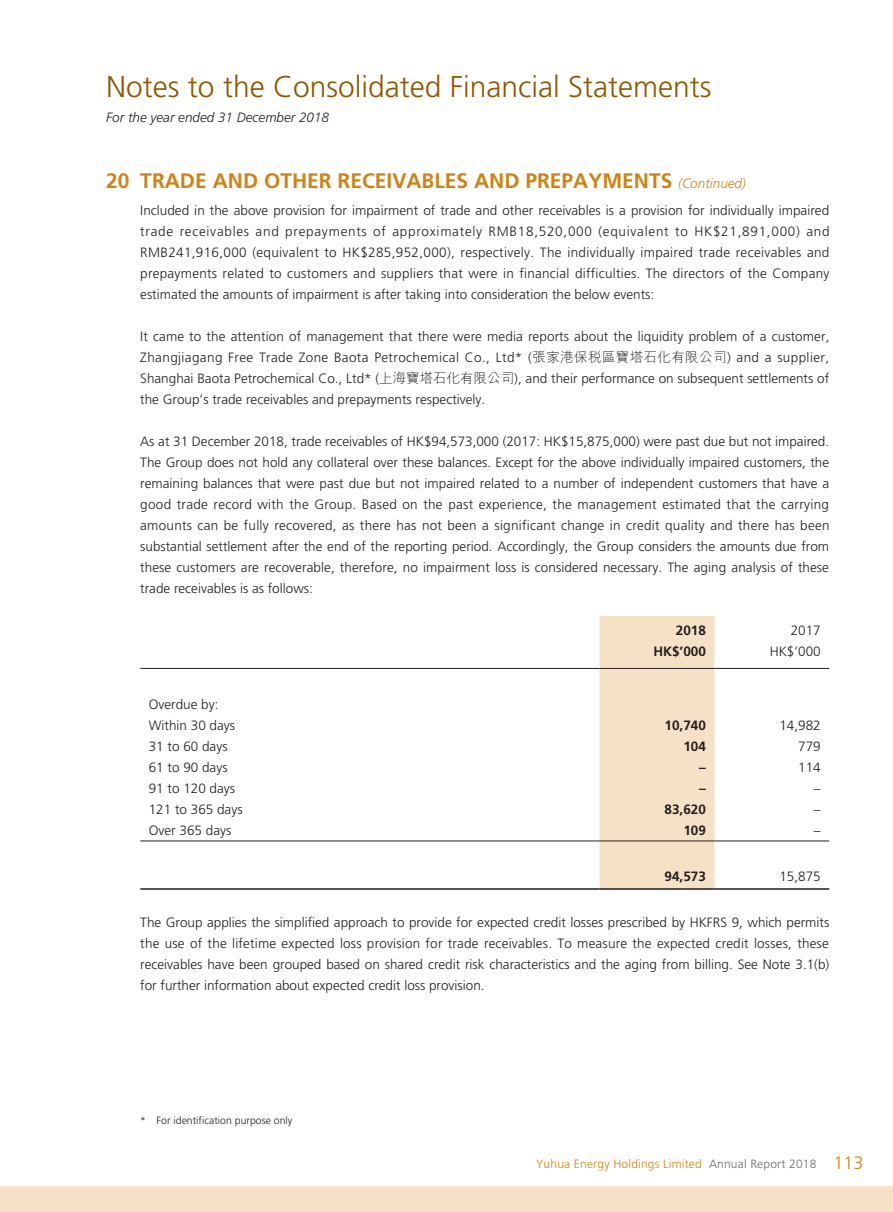
<style>
.page{position:relative;width:893px;height:1212px;background:#fff}
.page>*{position:absolute;margin:0;border:0;box-sizing:border-box;transform-origin:0 0}
.t1{font:300 30px "Frutiger LT Std";color:#8e5800}
._01_H1{font:700 21px "Frutiger LT Std";color:#d08315}
._00_txt{font:300 13.5px/21px "Frutiger LT Std";color:#231f20;text-align:justify}
._50_Table_txt{font:300 13.5px "Frutiger LT Std";color:#231f20}
._50_Table_txt-2{font:700 13.5px "Frutiger LT Std";color:#231f20}
.t2{font:italic 300 13.5px "Frutiger LT Std";color:#231f20}
.t3{font:300 12px "Frutiger LT Std";letter-spacing:.015em;color:#d08315}
._06_Notes{font:300 10.5px "Frutiger LT Std";color:#231f20}
.s1{font-weight:300;font-style:italic;font-size:13.5px}
.s2{font-family:"M Hei HK"}
.s3{color:#6c6d70}
.s4{font-size:18px}
</style>
<div class="page">
<div style="left:0;top:1186px;width:893px;height:26px;background:#f5e1c6"></div>
<div style="left:600px;top:616px;width:114px;height:272px;background:#f5e1c6"></div>
<hr style="left:140px;top:668px;width:460px;height:1px;background:#231f20">
<hr style="left:600px;top:668px;width:114px;height:1px;background:#231f20">
<hr style="left:714px;top:668px;width:115px;height:1px;background:#231f20">
<hr style="left:140px;top:840px;width:460px;height:1px;background:#231f20">
<hr style="left:600px;top:840px;width:114px;height:1px;background:#231f20">
<hr style="left:714px;top:840px;width:115px;height:1px;background:#231f20">
<hr style="left:140px;top:888px;width:460px;height:2px;background:#231f20">
<hr style="left:600px;top:888px;width:114px;height:2px;background:#231f20">
<hr style="left:714px;top:888px;width:115px;height:2px;background:#231f20">
<h1 class="t1" style="left:106px;top:70px;width:607px">Notes to the Consolidated Financial Statements</h1>
<p class="t2" style="left:106px;top:109px;width:224px">For the year ended 31 December 2018</p>
<p class="_01_H1" style="left:106px;top:168px;width:641px">20 TRADE AND OTHER RECEIVABLES AND PREPAYMENTS <span class="s1">(Continued)</span></p>
<p class="_00_txt" style="left:140px;top:200px;width:691px">Included in the above provision for impairment of trade and other receivables is a provision for individually impaired trade receivables and prepayments of approximately RMB18,520,000 (equivalent to HK$21,891,000) and RMB241,916,000 (equivalent to HK$285,952,000), respectively. The individually impaired trade receivables and prepayments related to customers and suppliers that were in financial difficulties. The directors of the Company estimated the amounts of impairment is after taking into consideration the below events:</p>
<p class="_00_txt" style="left:140px;top:326px;width:691px">It came to the attention of management that there were media reports about the liquidity problem of a customer, Zhangjiagang Free Trade Zone Baota Petrochemical Co., Ltd* (<span class="s2">張家港保稅區寶塔石化有限公司</span>) and a supplier, Shanghai Baota Petrochemical Co., Ltd* (<span class="s2">上海寶塔石化有限公司</span>), and their performance on subsequent settlements of the Group’s trade receivables and prepayments respectively.</p>
<p class="_00_txt" style="left:140px;top:431px;width:691px">As at 31 December 2018, trade receivables of HK$94,573,000 (2017: HK$15,875,000) were past due but not impaired.<br>The Group does not hold any collateral over these balances. Except for the above individually impaired customers, the remaining balances that were past due but not impaired related to a number of independent customers that have a good trade record with the Group. Based on the past experience, the management estimated that the carrying amounts can be fully recovered, as there has not been a significant change in credit quality and there has been substantial settlement after the end of the reporting period. Accordingly, the Group considers the amounts due from these customers are recoverable, therefore, no impairment loss is considered necessary. The aging analysis of these trade receivables is as follows:</p>
<p class="_50_Table_txt-2" style="left:676px;top:622px;width:32px">2018</p>
<p class="_50_Table_txt" style="left:791px;top:622px;width:32px">2017</p>
<p class="_50_Table_txt-2" style="left:653px;top:643px;width:54px">HK$’000</p>
<p class="_50_Table_txt" style="left:770px;top:643px;width:53px">HK$’000</p>
<p class="_50_Table_txt" style="left:149px;top:696px;width:71px">Overdue by:</p>
<p class="_50_Table_txt" style="left:149px;top:717px;width:88px">Within 30 days</p>
<p class="_50_Table_txt-2" style="left:665px;top:717px;width:43px">10,740</p>
<p class="_50_Table_txt" style="left:779px;top:717px;width:43px">14,982</p>
<p class="_50_Table_txt" style="left:149px;top:738px;width:80px">31 to 60 days</p>
<p class="_50_Table_txt-2" style="left:683px;top:738px;width:24px">104</p>
<p class="_50_Table_txt" style="left:798px;top:738px;width:24px">779</p>
<p class="_50_Table_txt" style="left:149px;top:759px;width:80px">61 to 90 days</p>
<p class="_50_Table_txt-2" style="left:699px;top:759px;width:8px">–</p>
<p class="_50_Table_txt" style="left:798px;top:759px;width:24px">114</p>
<p class="_50_Table_txt" style="left:149px;top:780px;width:88px">91 to 120 days</p>
<p class="_50_Table_txt-2" style="left:699px;top:780px;width:8px">–</p>
<p class="_50_Table_txt" style="left:814px;top:780px;width:8px">–</p>
<p class="_50_Table_txt" style="left:149px;top:801px;width:95px">121 to 365 days</p>
<p class="_50_Table_txt-2" style="left:665px;top:801px;width:43px">83,620</p>
<p class="_50_Table_txt" style="left:814px;top:801px;width:8px">–</p>
<p class="_50_Table_txt" style="left:149px;top:822px;width:84px">Over 365 days</p>
<p class="_50_Table_txt-2" style="left:683px;top:822px;width:24px">109</p>
<p class="_50_Table_txt" style="left:814px;top:822px;width:8px">–</p>
<p class="_50_Table_txt-2" style="left:665px;top:868px;width:43px">94,573</p>
<p class="_50_Table_txt" style="left:779px;top:869px;width:43px">15,875</p>
<p class="_00_txt" style="left:140px;top:912px;width:690px">The Group applies the simplified approach to provide for expected credit losses prescribed by HKFRS 9, which permits the use of the lifetime expected loss provision for trade receivables. To measure the expected credit losses, these receivables have been grouped based on shared credit risk characteristics and the aging from billing. See Note 3.1(b) for further information about expected credit loss provision.</p>
<p class="_06_Notes" style="left:140px;top:1114px;width:154px">* For identification purpose only</p>
<p class="t3" style="left:536px;top:1157px;width:329px">Yuhua Energy Holdings Limited <span class="s3">Annual Report 2018</span> <span class="s4">113</span></p>
</div>
